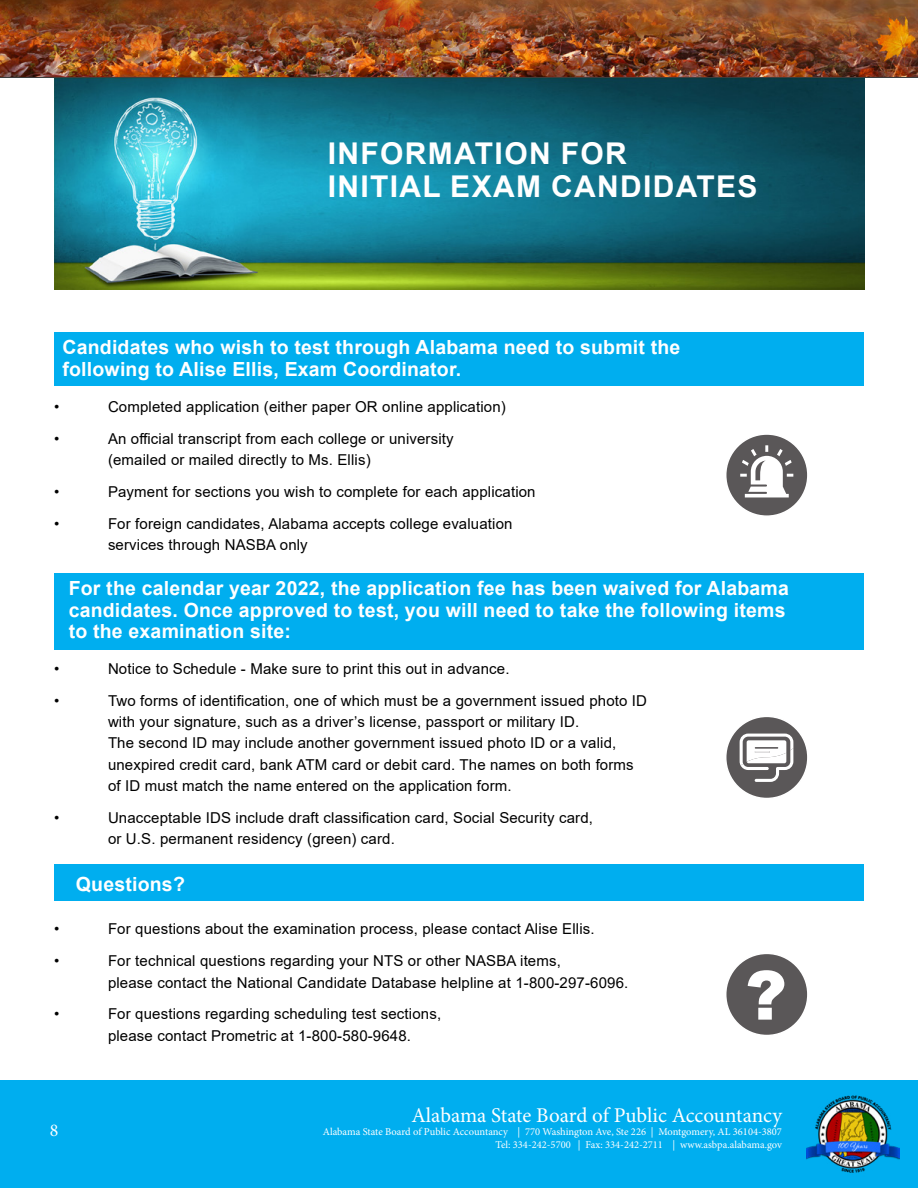
<style>
.page{position:relative;width:918px;height:1188px;background:#fff}
.page>*{position:absolute;margin:0;border:0;box-sizing:border-box;transform-origin:0 0}
.t1{font:900 67.95px "Arial";color:#fff}
.t2{font:700 30px/33px "Arial";letter-spacing:.045em;color:#fff}
.t3{font:21px "Minion Pro";letter-spacing:-.005em;color:#fff}
.t4{font:700 19.5px/21.3px "Arial";letter-spacing:.01em;color:#fff}
.t5{font:18px "Minion Pro";color:#fff}
.t6{font:15px/21.3px "Arial";letter-spacing:.01em;color:#000}
.t7{font:10.5px/12.6px "Minion Pro";color:#fff;text-align:right}
</style>
<div class="page">
<div style="left:54px;top:332px;width:810px;height:54px;background:#00aeef"></div>
<hr style="left:0;top:76px;width:918px;height:2px;background:#000">
<div style="left:0;top:1080px;width:918px;height:108px;background:#00aeef"></div>
<img style="left:806px;top:1095px;width:93px;height:78px">
<img style="left:0;top:0;width:918px;height:76px">
<div style="left:54px;top:574px;width:810px;height:76px;background:#00aeef"></div>
<div style="left:54px;top:864px;width:810px;height:36px;background:#00aeef"></div>
<img style="left:55px;top:79px;width:810px;height:210px">
<div style="left:726px;top:434px;width:82px;height:82px;background:#5a5758;border-radius:50%"></div>
<div style="left:725px;top:433px;width:84px;height:84px;border:2px solid #fff;border-radius:50%"></div>
<svg style="left:740px;top:445px;width:53px;height:52px"></svg>
<div style="left:726px;top:716px;width:82px;height:82px;background:#5a5758;border-radius:50%"></div>
<div style="left:725px;top:716px;width:84px;height:83px;border:2px solid #fff;border-radius:50%"></div>
<svg style="left:740px;top:734px;width:53px;height:48px"></svg>
<div style="left:726px;top:953px;width:82px;height:83px;background:#5a5758;border-radius:50%"></div>
<div style="left:725px;top:953px;width:84px;height:83px;border:2px solid #fff;border-radius:50%"></div>
<h2 class="t2" style="left:328px;top:137px;width:431px">INFORMATION FOR<br>INITIAL EXAM CANDIDATES</h2>
<h3 class="t4" style="left:63px;top:337px;width:619px">Candidates who wish to test through Alabama need to submit the following to Alise Ellis, Exam Coordinator.</h3>
<p class="t6" style="left:54px;top:396px;width:7px">•</p>
<p class="t6" style="left:108px;top:396px;width:399px">Completed application (either paper OR online application)</p>
<p class="t6" style="left:54px;top:428px;width:7px">•</p>
<p class="t6" style="left:108px;top:428px;width:347px">An official transcript from each college or university (emailed or mailed directly to Ms. Ellis)</p>
<p class="t6" style="left:54px;top:481px;width:7px">•</p>
<p class="t6" style="left:108px;top:481px;width:429px">Payment for sections you wish to complete for each application</p>
<p class="t6" style="left:54px;top:513px;width:7px">•</p>
<p class="t6" style="left:108px;top:513px;width:406px">For foreign candidates, Alabama accepts college evaluation services through NASBA only</p>
<h3 class="t4" style="left:69px;top:578px;width:722px">For the calendar year 2022, the application fee has been waived for Alabama candidates. Once approved to test, you will need to take the following items to the examination site:</h3>
<p class="t6" style="left:54px;top:658px;width:7px">•</p>
<p class="t6" style="left:108px;top:658px;width:403px">Notice to Schedule - Make sure to print this out in advance.</p>
<p class="t6" style="left:54px;top:690px;width:7px">•</p>
<p class="t6" style="left:108px;top:690px;width:541px">Two forms of identification, one of which must be a government issued photo ID with your signature, such as a driver’s license, passport or military ID.<br>The second ID may include another government issued photo ID or a valid, unexpired credit card, bank ATM card or debit card. The names on both forms of ID must match the name entered on the application form.</p>
<p class="t6" style="left:54px;top:807px;width:7px">•</p>
<p class="t6" style="left:108px;top:807px;width:486px">Unacceptable IDS include draft classification card, Social Security card, or U.S. permanent residency (green) card.</p>
<h3 class="t4" style="left:76px;top:874px;width:111px">Questions?</h3>
<p class="t6" style="left:54px;top:918px;width:7px">•</p>
<p class="t6" style="left:108px;top:918px;width:488px">For questions about the examination process, please contact Alise Ellis.</p>
<p class="t6" style="left:54px;top:950px;width:7px">•</p>
<p class="t6" style="left:108px;top:950px;width:522px">For technical questions regarding your NTS or other NASBA items,<br>please contact the National Candidate Database helpline at 1-800-297-6096.</p>
<p class="t6" style="left:54px;top:1003px;width:7px">•</p>
<p class="t6" style="left:108px;top:1003px;width:335px">For questions regarding scheduling test sections, please contact Prometric at 1-800-580-9648.</p>
<h1 class="t1" style="left:745px;top:946px;width:43px">?</h1>
<p class="t5" style="left:50px;top:1118px;width:10px">8</p>
<h3 class="t3" style="left:411px;top:1102px;width:372px">Alabama State Board of Public Accountancy</h3>
<p class="t7" style="left:323px;top:1125px;width:461px">Alabama State Board of Public Accountancy | 770 Washington Ave, Ste 226 | Montgomery, AL 36104-3807<br>Tel: 334-242-5700 | Fax: 334-242-2711 | www.asbpa.alabama.gov</p>
</div>
